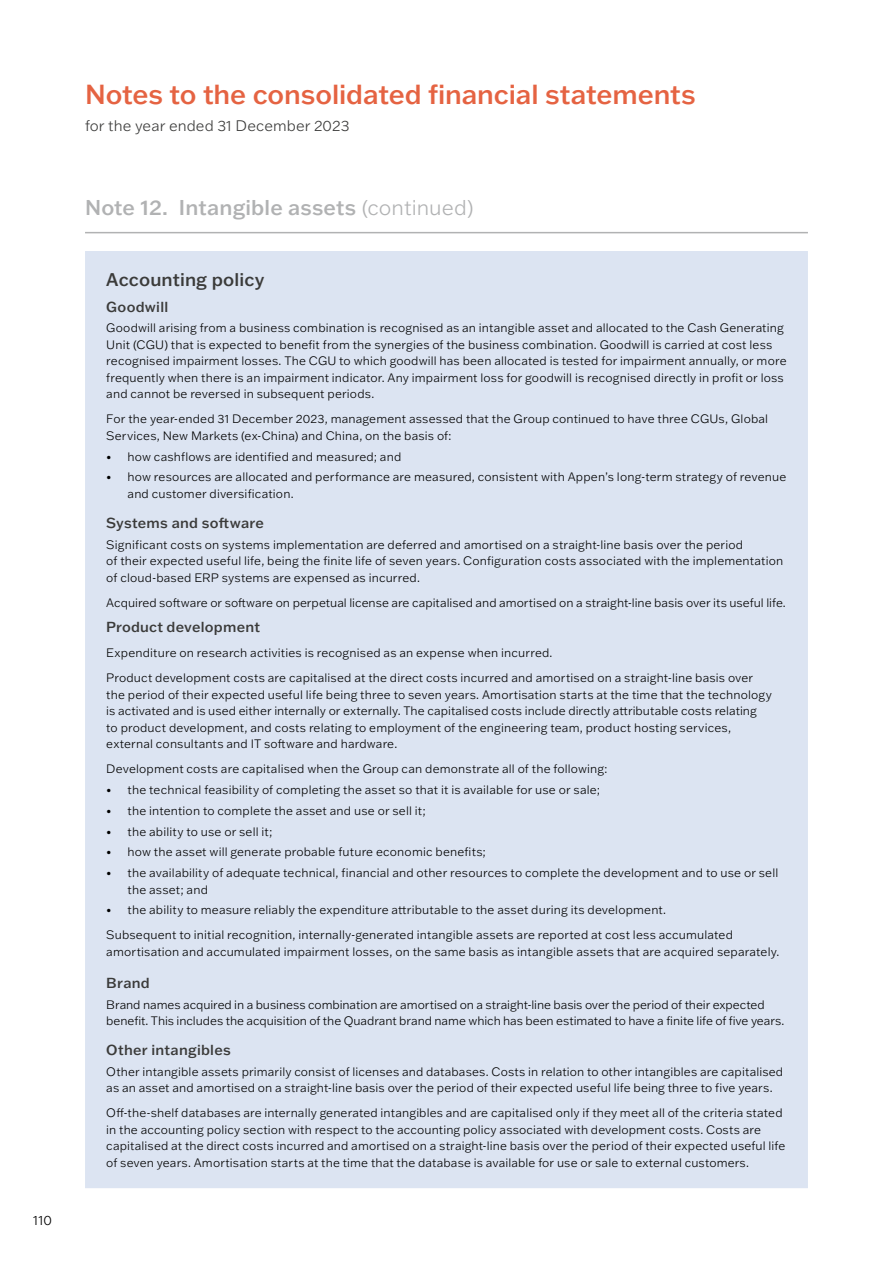
<style>
.page{position:relative;width:893px;height:1263px;background:#fff}
.page>*{position:absolute;margin:0;border:0;box-sizing:border-box;transform-origin:0 0}
.t1{font:500 27px "Franklin Gothic ATF";letter-spacing:-.005em;color:#e56342}
.t2{font:500 21px "Franklin Gothic ATF";letter-spacing:.005em;color:#b1b2b3}
.t3{font:500 18px "Franklin Gothic ATF";letter-spacing:.01em;color:#3b3b3a}
.t4{font:300 15px "Franklin Gothic ATF";letter-spacing:.005em;color:#3b3b3a}
.t5{font:500 14.25px "Franklin Gothic ATF";letter-spacing:.02em;color:#3b3b3a}
.t6{font:300 13.5px "Franklin Gothic ATF";color:#000}
.t7{font:300 12px/16.5px "Franklin Gothic ATF";letter-spacing:.01em;color:#000}
.s1{font-weight:300}
</style>
<div class="page">
<hr style="left:85px;top:232px;width:723px;height:1px;background:#b1b2b3">
<div style="left:85px;top:251px;width:723px;height:937px;background:#dce4f2"></div>
<p class="t6" style="left:33px;top:1211px;width:20px">110</p>
<h1 class="t1" style="left:85px;top:77px;width:612px">Notes to the consolidated financial statements</h1>
<p class="t4" style="left:85px;top:116px;width:266px">for the year ended 31 December 2023</p>
<h2 class="t2" style="left:85px;top:193px;width:390px">Note 12. Intangible assets <span class="s1">(continued)</span></h2>
<h3 class="t3" style="left:106px;top:267px;width:160px">Accounting policy</h3>
<p class="t5" style="left:106px;top:297px;width:63px">Goodwill</p>
<p class="t7" style="left:106px;top:319px;width:682px">Goodwill arising from a business combination is recognised as an intangible asset and allocated to the Cash Generating Unit (CGU) that is expected to benefit from the synergies of the business combination. Goodwill is carried at cost less recognised impairment losses. The CGU to which goodwill has been allocated is tested for impairment annually, or more frequently when there is an impairment indicator. Any impairment loss for goodwill is recognised directly in profit or loss and cannot be reversed in subsequent periods.</p>
<p class="t7" style="left:106px;top:410px;width:663px">For the year-ended 31 December 2023, management assessed that the Group continued to have three CGUs, Global<br>Services, New Markets (ex-China) and China, on the basis of:</p>
<p class="t7" style="left:106px;top:448px;width:296px">• how cashflows are identified and measured; and</p>
<p class="t7" style="left:128px;top:468px;width:660px;text-indent:-21px">• how resources are allocated and performance are measured, consistent with Appen’s long-term strategy of revenue and customer diversification.</p>
<p class="t5" style="left:106px;top:513px;width:159px">Systems and software</p>
<p class="t7" style="left:106px;top:536px;width:678px">Significant costs on systems implementation are deferred and amortised on a straight-line basis over the period<br>of their expected useful life, being the finite life of seven years. Configuration costs associated with the implementation of cloud-based ERP systems are expensed as incurred.</p>
<p class="t7" style="left:106px;top:594px;width:681px">Acquired software or software on perpetual license are capitalised and amortised on a straight-line basis over its useful life.</p>
<p class="t5" style="left:106px;top:618px;width:156px">Product development</p>
<p class="t7" style="left:106px;top:640px;width:648px;line-height:25px">Expenditure on research activities is recognised as an expense when incurred.<br>Product development costs are capitalised at the direct costs incurred and amortised on a straight-line basis over</p>
<p class="t7" style="left:106px;top:686px;width:667px">the period of their expected useful life being three to seven years. Amortisation starts at the time that the technology is activated and is used either internally or externally. The capitalised costs include directly attributable costs relating<br>to product development, and costs relating to employment of the engineering team, product hosting services, external consultants and IT software and hardware.</p>
<p class="t7" style="left:106px;top:760px;width:503px">Development costs are capitalised when the Group can demonstrate all of the following:</p>
<p class="t7" style="left:106px;top:781px;width:495px">• the technical feasibility of completing the asset so that it is available for use or sale;</p>
<p class="t7" style="left:106px;top:802px;width:321px">• the intention to complete the asset and use or sell it;</p>
<p class="t7" style="left:106px;top:823px;width:168px">• the ability to use or sell it;</p>
<p class="t7" style="left:106px;top:843px;width:381px">• how the asset will generate probable future economic benefits;</p>
<p class="t7" style="left:128px;top:864px;width:652px;text-indent:-21px">• the availability of adequate technical, financial and other resources to complete the development and to use or sell the asset; and</p>
<p class="t7" style="left:106px;top:897px;width:628px;line-height:25px">• the ability to measure reliably the expenditure attributable to the asset during its development.<br>Subsequent to initial recognition, internally-generated intangible assets are reported at cost less accumulated</p>
<p class="t7" style="left:106px;top:943px;width:675px">amortisation and accumulated impairment losses, on the same basis as intangible assets that are acquired separately.</p>
<p class="t5" style="left:106px;top:973px;width:45px">Brand</p>
<p class="t7" style="left:106px;top:996px;width:679px">Brand names acquired in a business combination are amortised on a straight-line basis over the period of their expected benefit. This includes the acquisition of the Quadrant brand name which has been estimated to have a finite life of five years.</p>
<p class="t5" style="left:106px;top:1040px;width:126px">Other intangibles</p>
<p class="t7" style="left:106px;top:1063px;width:678px">Other intangible assets primarily consist of licenses and databases. Costs in relation to other intangibles are capitalised as an asset and amortised on a straight-line basis over the period of their expected useful life being three to five years.</p>
<p class="t7" style="left:106px;top:1104px;width:681px">Off-the-shelf databases are internally generated intangibles and are capitalised only if they meet all of the criteria stated in the accounting policy section with respect to the accounting policy associated with development costs. Costs are capitalised at the direct costs incurred and amortised on a straight-line basis over the period of their expected useful life of seven years. Amortisation starts at the time that the database is available for use or sale to external customers.</p>
</div>
